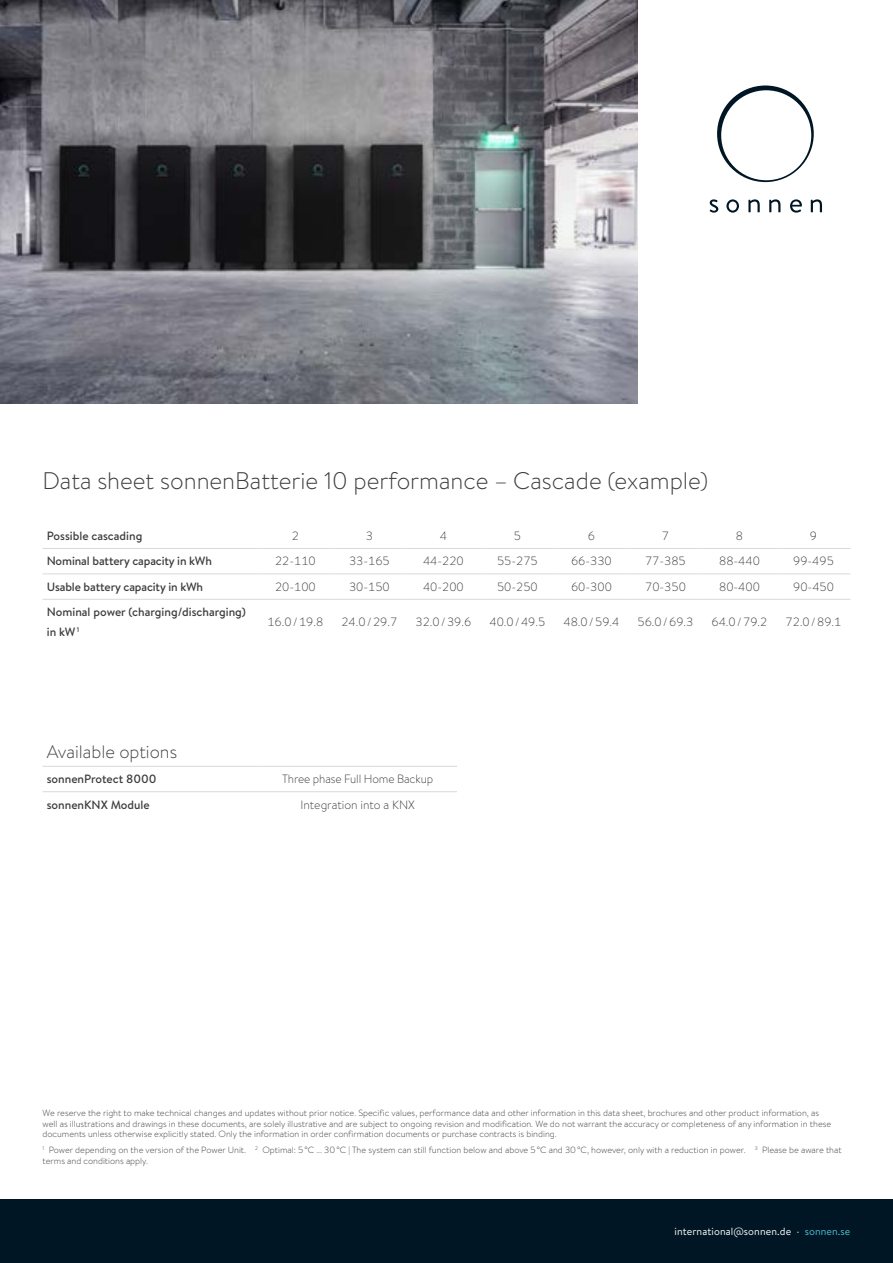
<style>
.page{position:relative;width:893px;height:1263px;background:#fff}
.page>*{position:absolute;margin:0;border:0;box-sizing:border-box;transform-origin:0 0}
.t1{font:300 24px "Brandon Text";color:#3c3c3b}
.t2{font:300 18px "Brandon Text";color:#3c3c3b}
.t3{font:300 12px "Brandon Text";color:#3c3c3b}
.t4{font:500 12px/19.5px "Brandon Text";color:#3c3c3b}
.t5{font:10.5px "Brandon Text";letter-spacing:.01em;color:#fff}
.t6{font:300 9px/10.6px "Brandon Text";color:#3c3c3b}
.s1{color:#49bed8}
</style>
<div class="page">
<svg style="left:710px;top:199px;width:8px;height:14px"></svg>
<svg style="left:726px;top:199px;width:13px;height:14px"></svg>
<svg style="left:748px;top:199px;width:12px;height:13px"></svg>
<svg style="left:769px;top:199px;width:11px;height:13px"></svg>
<svg style="left:790px;top:199px;width:12px;height:14px"></svg>
<svg style="left:811px;top:199px;width:11px;height:13px"></svg>
<svg style="left:717px;top:85px;width:97px;height:97px"></svg>
<img style="left:0;top:0;width:638px;height:404px">
<div style="left:0;top:1199px;width:893px;height:64px;background:#001624"></div>
<hr style="left:43px;top:548px;width:215px;height:1px;background:#dbd9d7">
<hr style="left:43px;top:573px;width:215px;height:1px;background:#dbd9d7">
<hr style="left:258px;top:573px;width:74px;height:1px;background:#dbd9d7">
<hr style="left:332px;top:573px;width:74px;height:1px;background:#dbd9d7">
<hr style="left:406px;top:573px;width:74px;height:1px;background:#dbd9d7">
<hr style="left:480px;top:573px;width:74px;height:1px;background:#dbd9d7">
<hr style="left:554px;top:573px;width:74px;height:1px;background:#dbd9d7">
<hr style="left:628px;top:573px;width:74px;height:1px;background:#dbd9d7">
<hr style="left:702px;top:573px;width:74px;height:1px;background:#dbd9d7">
<hr style="left:776px;top:573px;width:74px;height:1px;background:#dbd9d7">
<hr style="left:258px;top:599px;width:74px;height:1px;background:#dbd9d7">
<hr style="left:332px;top:599px;width:74px;height:1px;background:#dbd9d7">
<hr style="left:43px;top:599px;width:215px;height:1px;background:#dbd9d7">
<hr style="left:258px;top:548px;width:74px;height:1px;background:#dbd9d7">
<hr style="left:332px;top:548px;width:74px;height:1px;background:#dbd9d7">
<hr style="left:406px;top:548px;width:74px;height:1px;background:#dbd9d7">
<hr style="left:480px;top:548px;width:74px;height:1px;background:#dbd9d7">
<hr style="left:554px;top:548px;width:74px;height:1px;background:#dbd9d7">
<hr style="left:628px;top:548px;width:74px;height:1px;background:#dbd9d7">
<hr style="left:702px;top:548px;width:74px;height:1px;background:#dbd9d7">
<hr style="left:776px;top:548px;width:74px;height:1px;background:#dbd9d7">
<hr style="left:406px;top:599px;width:74px;height:1px;background:#dbd9d7">
<hr style="left:480px;top:599px;width:74px;height:1px;background:#dbd9d7">
<hr style="left:554px;top:599px;width:74px;height:1px;background:#dbd9d7">
<hr style="left:628px;top:599px;width:74px;height:1px;background:#dbd9d7">
<hr style="left:702px;top:599px;width:74px;height:1px;background:#dbd9d7">
<hr style="left:776px;top:599px;width:74px;height:1px;background:#dbd9d7">
<hr style="left:43px;top:766px;width:215px;height:1px;background:#dbd9d7">
<hr style="left:258px;top:766px;width:199px;height:1px;background:#dbd9d7">
<hr style="left:43px;top:791px;width:215px;height:1px;background:#dbd9d7">
<hr style="left:258px;top:791px;width:199px;height:1px;background:#dbd9d7">
<h1 class="t1" style="left:43px;top:464px;width:667px">Data sheet sonnenBatterie 10 performance – Cascade (example)</h1>
<h3 class="t4" style="left:47px;top:526px;width:97px">Possible cascading</h3>
<h3 class="t3" style="left:292px;top:528px;width:9px">2</h3>
<h3 class="t3" style="left:366px;top:528px;width:9px">3</h3>
<h3 class="t3" style="left:440px;top:528px;width:9px">4</h3>
<h3 class="t3" style="left:514px;top:528px;width:9px">5</h3>
<h3 class="t3" style="left:588px;top:528px;width:9px">6</h3>
<h3 class="t3" style="left:662px;top:528px;width:9px">7</h3>
<h3 class="t3" style="left:736px;top:528px;width:9px">8</h3>
<h3 class="t3" style="left:810px;top:528px;width:9px">9</h3>
<h3 class="t4" style="left:47px;top:551px;width:167px">Nominal battery capacity in kWh</h3>
<h3 class="t3" style="left:275px;top:553px;width:42px">22-110</h3>
<h3 class="t3" style="left:349px;top:553px;width:42px">33-165</h3>
<h3 class="t3" style="left:423px;top:553px;width:42px">44-220</h3>
<h3 class="t3" style="left:497px;top:553px;width:42px">55-275</h3>
<h3 class="t3" style="left:571px;top:553px;width:42px">66-330</h3>
<h3 class="t3" style="left:645px;top:553px;width:42px">77-385</h3>
<h3 class="t3" style="left:719px;top:553px;width:42px">88-440</h3>
<h3 class="t3" style="left:793px;top:553px;width:42px">99-495</h3>
<h3 class="t4" style="left:47px;top:577px;width:158px">Usable battery capacity in kWh</h3>
<h3 class="t3" style="left:275px;top:578px;width:42px">20-100</h3>
<h3 class="t3" style="left:349px;top:578px;width:42px">30-150</h3>
<h3 class="t3" style="left:423px;top:578px;width:42px">40-200</h3>
<h3 class="t3" style="left:497px;top:578px;width:42px">50-250</h3>
<h3 class="t3" style="left:571px;top:578px;width:42px">60-300</h3>
<h3 class="t3" style="left:645px;top:578px;width:42px">70-350</h3>
<h3 class="t3" style="left:719px;top:578px;width:42px">80-400</h3>
<h3 class="t3" style="left:793px;top:578px;width:42px">90-450</h3>
<h3 class="t4" style="left:47px;top:602px;width:201px">Nominal power (charging/discharging) in kW <sup>1</sup></h3>
<h3 class="t3" style="left:267px;top:614px;width:57px">16.0/19.8</h3>
<h3 class="t3" style="left:341px;top:614px;width:57px">24.0/29.7</h3>
<h3 class="t3" style="left:415px;top:614px;width:57px">32.0/39.6</h3>
<h3 class="t3" style="left:489px;top:614px;width:57px">40.0/49.5</h3>
<h3 class="t3" style="left:563px;top:614px;width:57px">48.0/59.4</h3>
<h3 class="t3" style="left:637px;top:614px;width:57px">56.0/69.3</h3>
<h3 class="t3" style="left:712px;top:614px;width:57px">64.0/79.2</h3>
<h3 class="t3" style="left:786px;top:614px;width:57px">72.0/89.1</h3>
<h2 class="t2" style="left:47px;top:739px;width:132px">Available options</h2>
<h3 class="t4" style="left:47px;top:769px;width:111px">sonnenProtect 8000</h3>
<h3 class="t3" style="left:282px;top:771px;width:153px">Three phase Full Home Backup</h3>
<h3 class="t4" style="left:47px;top:794px;width:105px">sonnenKNX Module</h3>
<h3 class="t3" style="left:301px;top:796px;width:116px">Integration into a KNX</h3>
<p class="t6" style="left:43px;top:1107px;width:790px">We reserve the right to make technical changes and updates without prior notice. Specific values, performance data and other information in this data sheet, brochures and other product information, as well as illustrations and drawings in these documents, are solely illustrative and are subject to ongoing revision and modification. We do not warrant the accuracy or completeness of any information in these documents unless otherwise explicitly stated. Only the information in order confirmation documents or purchase contracts is binding.</p>
<p class="t6" style="left:43px;top:1144px;width:801px"><sup>1</sup> Power depending on the version of the Power Unit. <sup>2</sup> Optimal: 5°C ... 30°C | The system can still function below and above 5°C and 30°C, however, only with a reduction in power. <sup>3</sup> Please be aware that terms and conditions apply.</p>
<p class="t5" style="left:674px;top:1224px;width:177px">international@sonnen.de · <span class="s1">sonnen.se</span></p>
</div>
